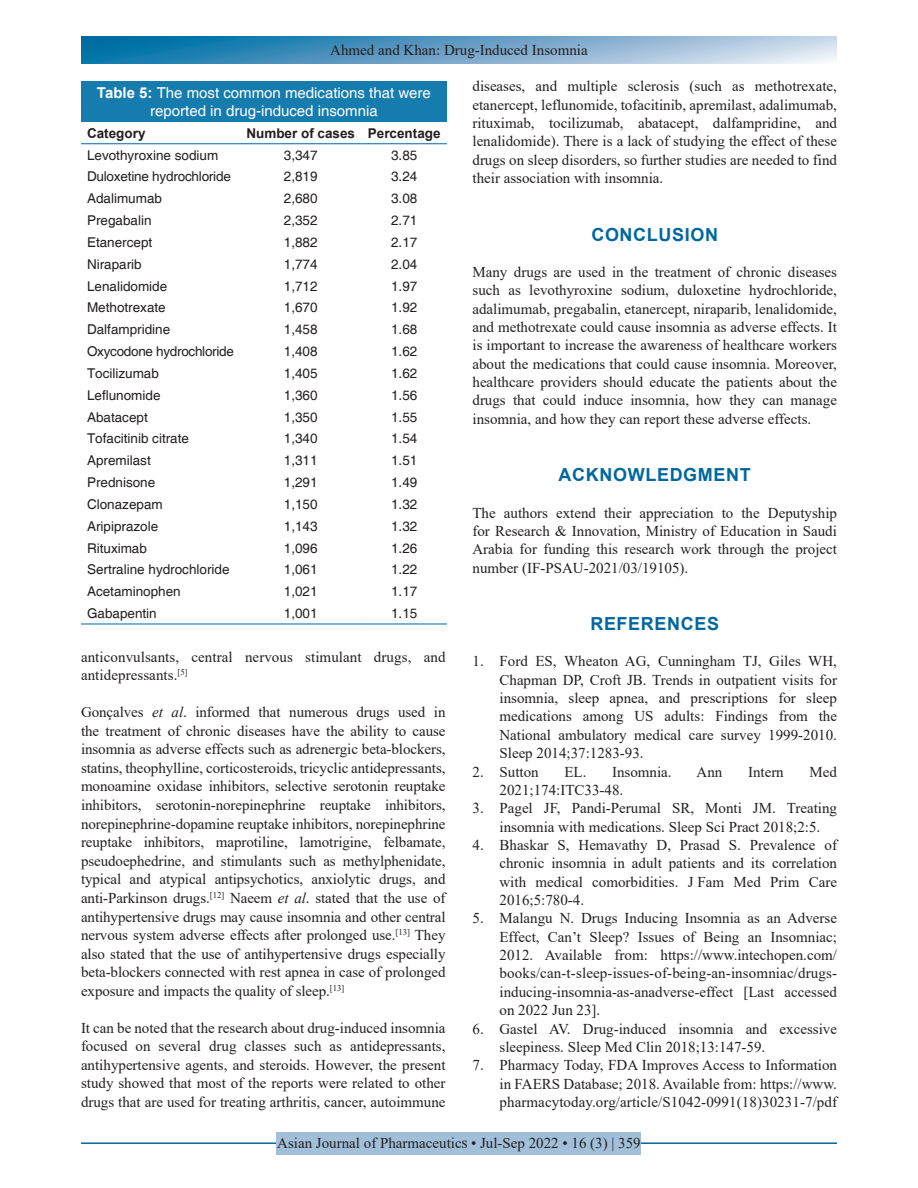
<style>
.page{position:relative;width:918px;height:1188px;background:#fff}
.page>*{position:absolute;margin:0;border:0;box-sizing:border-box;transform-origin:0 0}
.t1{font:700 18px "Helvetica";letter-spacing:.035em;color:#00689e}
.TX{font:15px/18.6px "Times New Roman";color:#231f20;text-align:justify}
.REF{font:15px/18.3px "Times New Roman";color:#231f20;text-align:justify}
.TT{font:15px/18px "Helvetica";color:#fff;text-align:center}
.RF{font:15px "Times New Roman";color:#231f20}
.TB{font:13.5px "Helvetica";color:#231f20}
.TCH{font:700 13.5px "Helvetica";color:#231f20}
.TB-2{font:13.5px "Helvetica";letter-spacing:-.02em;color:#231f20}
.TBL{font:13.5px "Helvetica";color:#231f20}
.s1{font-weight:700}
.s2{font-style:italic}
</style>
<div class="page">
<svg style="left:81px;top:37px;width:756px;height:27px;background:#6ba4c8"></svg>
<hr style="left:81px;top:1142px;width:756px;height:2px;background:#00689e">
<div style="left:277px;top:1132px;width:364px;height:22px;background:#a2bfda"></div>
<div style="left:81px;top:81px;width:366px;height:41px;background:#167cae"></div>
<hr style="left:81px;top:624px;width:159px;height:1px;background:#00689e">
<hr style="left:240px;top:624px;width:122px;height:1px;background:#00689e">
<hr style="left:362px;top:624px;width:85px;height:1px;background:#00689e">
<hr style="left:81px;top:143px;width:159px;height:1px;background:#00689e">
<hr style="left:240px;top:143px;width:122px;height:1px;background:#00689e">
<hr style="left:362px;top:143px;width:85px;height:1px;background:#00689e">
<p class="TX" style="left:330px;top:41px;width:259px">Ahmed and Khan: Drug-Induced Insomnia</p>
<p class="TT" style="left:97px;top:84px;width:335px"><span class="s1">Table 5:</span> The most common medications that were reported in drug‑induced insomnia</p>
<p class="TCH" style="left:87px;top:124px;width:60px">Category</p>
<p class="TCH" style="left:246px;top:124px;width:110px">Number of cases</p>
<p class="TCH" style="left:368px;top:124px;width:74px">Percentage</p>
<p class="TB" style="left:87px;top:147px;width:133px">Levothyroxine sodium</p>
<p class="TB" style="left:284px;top:147px;width:35px">3,347</p>
<p class="TB" style="left:391px;top:147px;width:28px">3.85</p>
<p class="TB" style="left:87px;top:169px;width:145px">Duloxetine hydrochloride</p>
<p class="TB" style="left:284px;top:169px;width:35px">2,819</p>
<p class="TB" style="left:391px;top:169px;width:28px">3.24</p>
<p class="TB" style="left:87px;top:191px;width:77px">Adalimumab</p>
<p class="TB" style="left:284px;top:191px;width:35px">2,680</p>
<p class="TB" style="left:391px;top:191px;width:28px">3.08</p>
<p class="TB" style="left:87px;top:213px;width:66px">Pregabalin</p>
<p class="TB" style="left:284px;top:213px;width:35px">2,352</p>
<p class="TB" style="left:391px;top:213px;width:28px">2.71</p>
<p class="TB" style="left:87px;top:234px;width:67px">Etanercept</p>
<p class="TB" style="left:284px;top:234px;width:35px">1,882</p>
<p class="TB" style="left:391px;top:234px;width:28px">2.17</p>
<p class="TB" style="left:87px;top:256px;width:56px">Niraparib</p>
<p class="TB" style="left:284px;top:256px;width:35px">1,774</p>
<p class="TB" style="left:391px;top:256px;width:28px">2.04</p>
<p class="TB" style="left:87px;top:278px;width:82px">Lenalidomide</p>
<p class="TB" style="left:284px;top:278px;width:35px">1,712</p>
<p class="TB" style="left:391px;top:278px;width:28px">1.97</p>
<p class="TB" style="left:87px;top:300px;width:80px">Methotrexate</p>
<p class="TB" style="left:284px;top:300px;width:35px">1,670</p>
<p class="TB" style="left:391px;top:300px;width:28px">1.92</p>
<p class="TB" style="left:87px;top:322px;width:85px">Dalfampridine</p>
<p class="TB" style="left:284px;top:322px;width:35px">1,458</p>
<p class="TB" style="left:391px;top:322px;width:28px">1.68</p>
<p class="TB-2" style="left:87px;top:343px;width:148px">Oxycodone hydrochloride</p>
<p class="TB" style="left:284px;top:343px;width:35px">1,408</p>
<p class="TB" style="left:391px;top:343px;width:28px">1.62</p>
<p class="TB" style="left:87px;top:365px;width:74px">Tocilizumab</p>
<p class="TB" style="left:284px;top:365px;width:35px">1,405</p>
<p class="TB" style="left:391px;top:365px;width:28px">1.62</p>
<p class="TB" style="left:87px;top:387px;width:75px">Leflunomide</p>
<p class="TB" style="left:284px;top:387px;width:35px">1,360</p>
<p class="TB" style="left:391px;top:387px;width:28px">1.56</p>
<p class="TB" style="left:87px;top:409px;width:62px">Abatacept</p>
<p class="TB" style="left:284px;top:409px;width:35px">1,350</p>
<p class="TB" style="left:391px;top:409px;width:28px">1.55</p>
<p class="TB" style="left:87px;top:431px;width:104px">Tofacitinib citrate</p>
<p class="TB" style="left:284px;top:431px;width:35px">1,340</p>
<p class="TB" style="left:391px;top:431px;width:28px">1.54</p>
<p class="TB" style="left:87px;top:453px;width:65px">Apremilast</p>
<p class="TB" style="left:284px;top:453px;width:35px">1,311</p>
<p class="TB" style="left:391px;top:453px;width:28px">1.51</p>
<p class="TB" style="left:87px;top:474px;width:70px">Prednisone</p>
<p class="TB" style="left:284px;top:474px;width:35px">1,291</p>
<p class="TB" style="left:391px;top:474px;width:28px">1.49</p>
<p class="TB" style="left:87px;top:496px;width:77px">Clonazepam</p>
<p class="TB" style="left:284px;top:496px;width:35px">1,150</p>
<p class="TB" style="left:391px;top:496px;width:28px">1.32</p>
<p class="TB" style="left:87px;top:518px;width:73px">Aripiprazole</p>
<p class="TB" style="left:284px;top:518px;width:35px">1,143</p>
<p class="TB" style="left:391px;top:518px;width:28px">1.32</p>
<p class="TB" style="left:87px;top:540px;width:62px">Rituximab</p>
<p class="TB" style="left:284px;top:540px;width:35px">1,096</p>
<p class="TB" style="left:391px;top:540px;width:28px">1.26</p>
<p class="TB" style="left:87px;top:562px;width:144px">Sertraline hydrochloride</p>
<p class="TB" style="left:284px;top:562px;width:35px">1,061</p>
<p class="TB" style="left:391px;top:562px;width:28px">1.22</p>
<p class="TB" style="left:87px;top:584px;width:95px">Acetaminophen</p>
<p class="TB" style="left:284px;top:584px;width:35px">1,021</p>
<p class="TB" style="left:391px;top:584px;width:28px">1.17</p>
<p class="TBL" style="left:87px;top:605px;width:71px">Gabapentin</p>
<p class="TBL" style="left:284px;top:605px;width:35px">1,001</p>
<p class="TBL" style="left:391px;top:605px;width:28px">1.15</p>
<p class="TX" style="left:81px;top:647px;width:366px">anticonvulsants, central nervous stimulant drugs, and antidepressants.<sup>[5]</sup></p>
<p class="TX" style="left:81px;top:702px;width:366px">Gonçalves <span class="s2">et al</span>. informed that numerous drugs used in the treatment of chronic diseases have the ability to cause insomnia as adverse effects such as adrenergic beta-blockers, statins, theophylline, corticosteroids, tricyclic antidepressants, monoamine oxidase inhibitors, selective serotonin reuptake inhibitors, serotonin-norepinephrine reuptake inhibitors, norepinephrine-dopamine reuptake inhibitors, norepinephrine reuptake inhibitors, maprotiline, lamotrigine, felbamate, pseudoephedrine, and stimulants such as methylphenidate, typical and atypical antipsychotics, anxiolytic drugs, and anti-Parkinson drugs.<sup>[12]</sup> Naeem <span class="s2">et al</span>. stated that the use of antihypertensive drugs may cause insomnia and other central nervous system adverse effects after prolonged use.<sup>[13]</sup> They also stated that the use of antihypertensive drugs especially beta-blockers connected with rest apnea in case of prolonged exposure and impacts the quality of sleep.<sup>[13]</sup></p>
<p class="TX" style="left:81px;top:1018px;width:366px">It can be noted that the research about drug-induced insomnia focused on several drug classes such as antidepressants, antihypertensive agents, and steroids. However, the present study showed that most of the reports were related to other drugs that are used for treating arthritis, cancer, autoimmune</p>
<p class="TX" style="left:472px;top:77px;width:366px">diseases, and multiple sclerosis (such as methotrexate, etanercept, leflunomide, tofacitinib, apremilast, adalimumab, rituximab, tocilizumab, abatacept, dalfampridine, and lenalidomide). There is a lack of studying the effect of these drugs on sleep disorders, so further studies are needed to find their association with insomnia.</p>
<h1 class="t1" style="left:591px;top:222px;width:128px">CONCLUSION</h1>
<p class="TX" style="left:472px;top:262px;width:366px">Many drugs are used in the treatment of chronic diseases such as levothyroxine sodium, duloxetine hydrochloride, adalimumab, pregabalin, etanercept, niraparib, lenalidomide, and methotrexate could cause insomnia as adverse effects. It is important to increase the awareness of healthcare workers about the medications that could cause insomnia. Moreover, healthcare providers should educate the patients about the drugs that could induce insomnia, how they can manage insomnia, and how they can report these adverse effects.</p>
<h1 class="t1" style="left:559px;top:462px;width:194px">ACKNOWLEDGMENT</h1>
<p class="TX" style="left:472px;top:503px;width:366px">The authors extend their appreciation to the Deputyship for Research &amp; Innovation, Ministry of Education in Saudi Arabia for funding this research work through the project number (IF-PSAU-2021/03/19105).</p>
<h1 class="t1" style="left:590px;top:611px;width:130px">REFERENCES</h1>
<p class="REF" style="left:500px;top:652px;width:339px;text-indent:-27px">1. Ford ES, Wheaton AG, Cunningham TJ, Giles WH, Chapman DP, Croft JB. Trends in outpatient visits for insomnia, sleep apnea, and prescriptions for sleep medications among US adults: Findings from the National ambulatory medical care survey 1999-2010.<br>Sleep 2014;37:1283-93.</p>
<p class="REF" style="left:472px;top:762px;width:68px">2. Sutton</p>
<p class="REF" style="left:564px;top:762px;width:109px">EL. Insomnia.</p>
<p class="REF" style="left:697px;top:762px;width:27px">Ann</p>
<p class="REF" style="left:748px;top:762px;width:37px">Intern</p>
<p class="REF" style="left:809px;top:762px;width:29px">Med</p>
<p class="REF" style="left:500px;top:780px;width:125px">2021;174:ITC33-48.</p>
<p class="REF" style="left:500px;top:799px;width:339px;text-indent:-27px">3. Pagel JF, Pandi-Perumal SR, Monti JM. Treating insomnia with medications. Sleep Sci Pract 2018;2:5.</p>
<p class="REF" style="left:500px;top:835px;width:339px;text-indent:-27px">4. Bhaskar S, Hemavathy D, Prasad S. Prevalence of chronic insomnia in adult patients and its correlation with medical comorbidities. J Fam Med Prim Care 2016;5:780-4.</p>
<p class="REF" style="left:500px;top:909px;width:339px;text-indent:-27px">5. Malangu N. Drugs Inducing Insomnia as an Adverse Effect, Can’t Sleep? Issues of Being an Insomniac; 2012. Available from: https://www.intechopen.com/ books/can-t-sleep-issues-of-being-an-insomniac/drugs&shy;inducing-insomnia-as-anadverse-effect [Last accessed on 2022 Jun 23].</p>
<p class="REF" style="left:500px;top:1019px;width:339px;text-indent:-27px">6. Gastel AV. Drug-induced insomnia and excessive sleepiness. Sleep Med Clin 2018;13:147-59.</p>
<p class="REF" style="left:500px;top:1056px;width:339px;text-indent:-27px">7. Pharmacy Today, FDA Improves Access to Information in FAERS Database; 2018. Available from: https://www. pharmacytoday.org/article/S1042-0991(18)30231-7/pdf</p>
<p class="RF" style="left:277px;top:1133px;width:365px">Asian Journal of Pharmaceutics • Jul-Sep 2022 • 16 (3) | 359</p>
</div>
